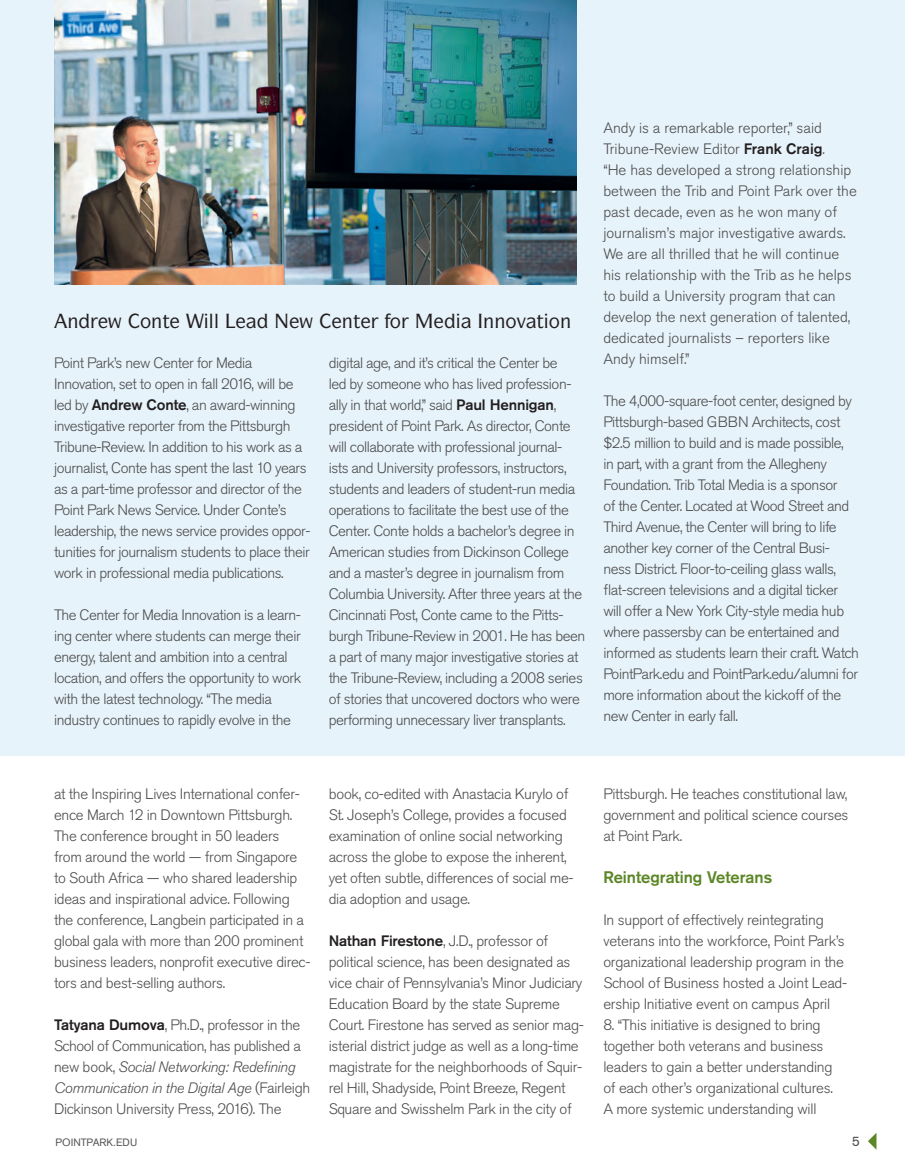
<style>
.page{position:relative;width:905px;height:1175px;background:#fff}
.page>*{position:absolute;margin:0;border:0;box-sizing:border-box;transform-origin:0 0}
.t1{font:500 19.5px "Itc Symbol";color:#231f20}
.t2{font:700 16.5px "Akzidenz Grotesk";color:#5c8727}
.t3{font:300 15px/21px "Akzidenz Grotesk Pro";letter-spacing:-.03em;color:#4b4c4d}
.t4{font:300 15px/21px "Akzidenz Grotesk Pro";color:#4b4c4d}
.t5{font:13.5px "Akzidenz Grotesk";color:#4b4c4d}
.t6{font:10.5px "Akzidenz Grotesk";color:#57585a}
.s1{font-weight:500;color:#231f20}
.s2{font-style:italic}
</style>
<div class="page">
<div style="left:0;top:0;width:904px;height:756px;background:#e7f3fa"></div>
<svg style="left:868px;top:1133px;width:8px;height:16px"></svg>
<img style="left:54px;top:0;width:522px;height:285px">
<h1 class="t1" style="left:67px;top:309px;width:13px">■</h1>
<h1 class="t1" style="left:140px;top:309px;width:31px">□■▼</h1>
<h1 class="t1" style="left:483px;top:309px;width:90px">■■□❖ ▼ □■</h1>
<p class="t3" style="left:54px;top:352px;width:258px">Point Park’s new Center for Media Innovation, set to open in fall 2016, will be led by <span class="s1">Andrew Conte</span>, an award-winning investigative reporter from the Pittsburgh Tribune-Review. In addition to his work as a journalist, Conte has spent the last 10 years as a part-time professor and director of the Point Park News Service. Under Conte’s leadership, the news service provides oppor&shy;tunities for journalism students to place their work in professional media publications.</p>
<p class="t3" style="left:54px;top:604px;width:249px">The Center for Media Innovation is a learn&shy;ing center where students can merge their energy, talent and ambition into a central location, and offers the opportunity to work with the latest technology. “The media industry continues to rapidly evolve in the</p>
<p class="t3" style="left:329px;top:352px;width:258px">digital age, and it’s critical the Center be<br>led by someone who has lived profession&shy;ally in that world,” said <span class="s1">Paul Hennigan</span>, president of Point Park. As director, Conte will collaborate with professional journal&shy;ists and University professors, instructors, students and leaders of student-run media operations to facilitate the best use of the Center. Conte holds a bachelor’s degree in American studies from Dickinson College and a master’s degree in journalism from Columbia University. After three years at the Cincinnati Post, Conte came to the Pitts&shy;burgh Tribune-Review in 2001. He has been a part of many major investigative stories at the Tribune-Review, including a 2008 series of stories that uncovered doctors who were performing unnecessary liver transplants.</p>
<p class="t4" style="left:603px;top:117px;width:255px">Andy is a remarkable reporter,” said Tribune-Review Editor <span class="s1">Frank Craig</span>.<br>“He has developed a strong relationship between the Trib and Point Park over the past decade, even as he won many of journalism’s major investigative awards.<br>We are all thrilled that he will continue his relationship with the Trib as he helps to build a University program that can develop the next generation of talented, dedicated journalists – reporters like Andy himself.”</p>
<p class="t3" style="left:603px;top:390px;width:257px">The 4,000-square-foot center, designed by Pittsburgh-based GBBN Architects, cost $2.5 million to build and is made possible,<br>in part, with a grant from the Allegheny Foundation. Trib Total Media is a sponsor<br>of the Center. Located at Wood Street and Third Avenue, the Center will bring to life another key corner of the Central Busi&shy;ness District. Floor-to-ceiling glass walls, flat-screen televisions and a digital ticker will offer a New York City-style media hub where passersby can be entertained and informed as students learn their craft. Watch PointPark.edu and PointPark.edu/alumni for more information about the kickoff of the new Center in early fall.</p>
<p class="t3" style="left:54px;top:783px;width:258px">at the Inspiring Lives International confer&shy;ence March 12 in Downtown Pittsburgh.<br>The conference brought in 50 leaders from around the world — from Singapore to South Africa — who shared leadership ideas and inspirational advice. Following the conference, Langbein participated in a global gala with more than 200 prominent business leaders, nonprofit executive direc&shy;tors and best-selling authors.</p>
<p class="t3" style="left:54px;top:1014px;width:258px"><span class="s1">Tatyana Dumova</span>, Ph.D., professor in the School of Communication, has published a new book, <span class="s2">Social Networking: Redefining Communication in the Digital Age</span> (Fairleigh Dickinson University Press, 2016). The</p>
<p class="t3" style="left:328px;top:783px;width:246px">book, co-edited with Anastacia Kurylo of St. Joseph’s College, provides a focused examination of online social networking across the globe to expose the inherent, yet often subtle, differences of social me&shy;dia adoption and usage.</p>
<p class="t3" style="left:328px;top:930px;width:257px"><span class="s1">Nathan Firestone</span>, J.D., professor of political science, has been designated as vice chair of Pennsylvania’s Minor Judiciary Education Board by the state Supreme Court. Firestone has served as senior mag&shy;isterial district judge as well as a long-time magistrate for the neighborhoods of Squir&shy;rel Hill, Shadyside, Point Breeze, Regent Square and Swisshelm Park in the city of</p>
<p class="t3" style="left:603px;top:783px;width:247px;text-align:justify">Pittsburgh. He teaches constitutional law, government and political science courses at Point Park.</p>
<p class="t2" style="left:603px;top:867px;width:170px">Reintegrating Veterans</p>
<p class="t3" style="left:603px;top:909px;width:245px">In support of effectively reintegrating veterans into the workforce, Point Park’s organizational leadership program in the School of Business hosted a Joint Lead&shy;ership Initiative event on campus April</p>
<p class="t3" style="left:603px;top:1014px;width:231px">8. “This initiative is designed to bring together both veterans and business leaders to gain a better understanding of each other’s organizational cultures.<br>A more systemic understanding will</p>
<p class="t6" style="left:56px;top:1136px;width:83px">POINTPARK.EDU</p>
<p class="t5" style="left:852px;top:1133px;width:9px">5</p>
</div>
